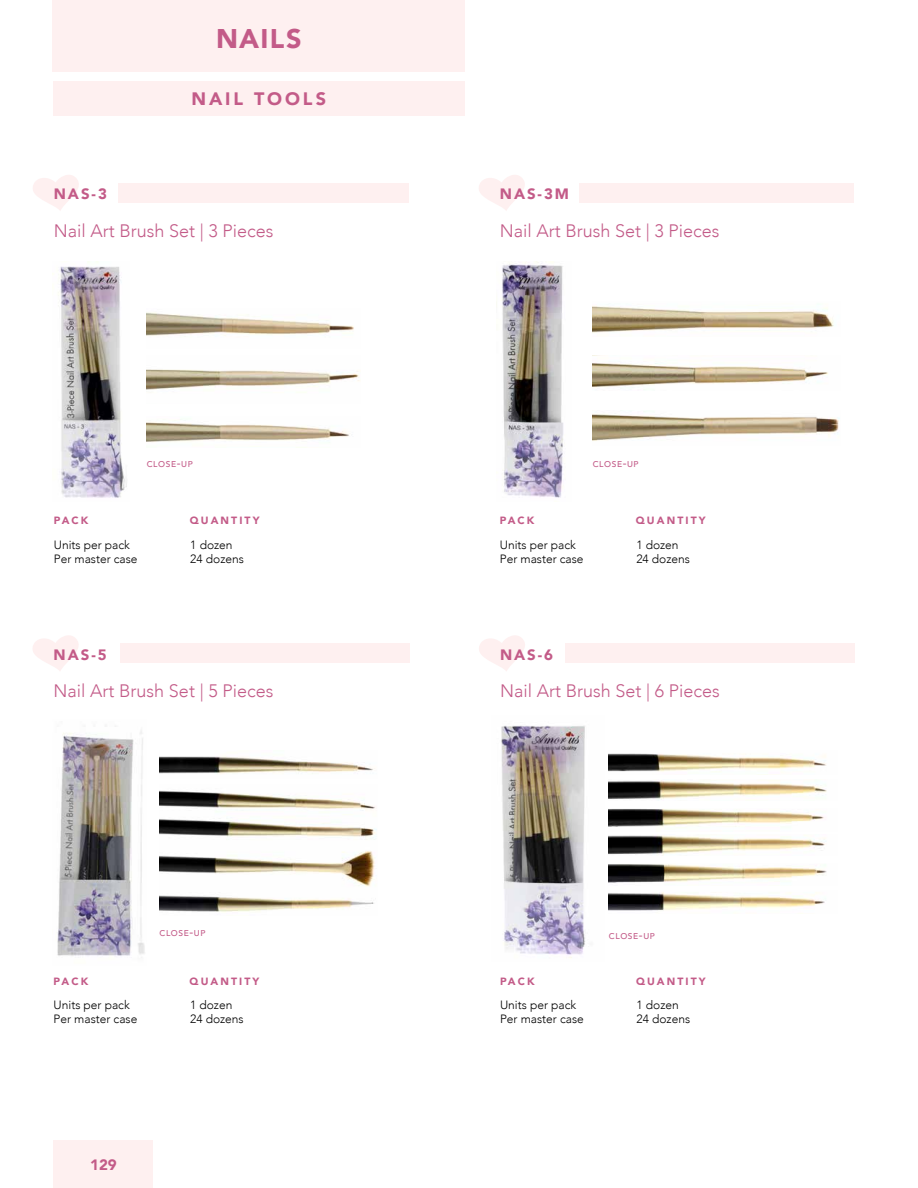
<style>
.page{position:relative;width:918px;height:1188px;background:#fff}
.page>*{position:absolute;margin:0;border:0;box-sizing:border-box;transform-origin:0 0}
.t1{font:900 27px "Avenir";letter-spacing:.045em;color:#c35b88}
.t2{font:300 18px "Avenir";color:#c35b88}
.t3{font:900 18px "Avenir";letter-spacing:.16em;color:#c35b88}
.t4{font:900 15px "Avenir";letter-spacing:.13em;color:#c35b88}
.t5{font:300 12px "Avenir";color:#000}
.t6{font:900 10.5px "Avenir";letter-spacing:.2em;color:#c35b88}
.t7{font:500 8.4px "Avenir";letter-spacing:.07em;color:#c35b88}
.s1{font-size:12px}
</style>
<div class="page">
<div style="left:53px;top:1141px;width:100px;height:47px;background:#fef0f0"></div>
<div style="left:52px;top:0;width:413px;height:72px;background:#fef0f0"></div>
<div style="left:53px;top:81px;width:411px;height:35px;background:#fef0f0"></div>
<svg style="left:33px;top:635px;width:46px;height:36px"></svg>
<div style="left:120px;top:644px;width:290px;height:19px;background:#fef0f0"></div>
<img style="left:57px;top:726px;width:88px;height:230px">
<svg style="left:479px;top:635px;width:46px;height:36px"></svg>
<div style="left:565px;top:644px;width:290px;height:19px;background:#fef0f0"></div>
<img style="left:160px;top:790px;width:217px;height:122px">
<img style="left:160px;top:756px;width:215px;height:18px">
<img style="left:501px;top:725px;width:84px;height:233px">
<img style="left:609px;top:835px;width:217px;height:20px">
<img style="left:609px;top:864px;width:218px;height:19px">
<img style="left:609px;top:892px;width:216px;height:19px">
<img style="left:609px;top:809px;width:215px;height:18px">
<img style="left:609px;top:780px;width:218px;height:19px">
<img style="left:609px;top:753px;width:217px;height:19px">
<svg style="left:33px;top:175px;width:46px;height:35px"></svg>
<div style="left:119px;top:183px;width:290px;height:20px;background:#fef0f0"></div>
<img style="left:147px;top:312px;width:207px;height:24px">
<img style="left:147px;top:369px;width:213px;height:21px">
<img style="left:147px;top:420px;width:202px;height:22px">
<svg style="left:479px;top:175px;width:46px;height:35px"></svg>
<div style="left:579px;top:183px;width:275px;height:20px;background:#fef0f0"></div>
<img style="left:593px;top:306px;width:241px;height:27px">
<img style="left:593px;top:363px;width:235px;height:27px">
<img style="left:593px;top:411px;width:247px;height:30px">
<img style="left:58px;top:266px;width:69px;height:232px">
<img style="left:496px;top:262px;width:68px;height:236px">
<h1 class="t1" style="left:216px;top:15px;width:87px">NAILS</h1>
<p class="t4" style="left:54px;top:181px;width:55px">NAS-3</p>
<h2 class="t3" style="left:192px;top:83px;width:136px">NAIL TOOLS</h2>
<h2 class="t2" style="left:54px;top:220px;width:221px">Nail Art Brush Set | 3 Pieces</h2>
<p class="t4" style="left:500px;top:181px;width:71px">NAS-3M</p>
<h2 class="t2" style="left:500px;top:220px;width:221px">Nail Art Brush Set | 3 Pieces</h2>
<p class="t7" style="left:147px;top:457px;width:47px">CLOSE<span class="s1">-</span>UP</p>
<p class="t7" style="left:593px;top:457px;width:47px">CLOSE<span class="s1">-</span>UP</p>
<p class="t6" style="left:54px;top:512px;width:36px">PACK</p>
<p class="t6" style="left:190px;top:512px;width:71px">QUANTITY</p>
<p class="t5" style="left:54px;top:537px;width:78px">Units per pack</p>
<p class="t5" style="left:190px;top:537px;width:44px">1 dozen</p>
<p class="t5" style="left:54px;top:552px;width:85px">Per master case</p>
<p class="t5" style="left:190px;top:552px;width:55px">24 dozens</p>
<p class="t6" style="left:500px;top:512px;width:36px">PACK</p>
<p class="t6" style="left:636px;top:512px;width:71px">QUANTITY</p>
<p class="t5" style="left:500px;top:537px;width:78px">Units per pack</p>
<p class="t5" style="left:636px;top:537px;width:44px">1 dozen</p>
<p class="t5" style="left:500px;top:552px;width:85px">Per master case</p>
<p class="t5" style="left:636px;top:552px;width:55px">24 dozens</p>
<p class="t4" style="left:54px;top:642px;width:55px">NAS-5</p>
<p class="t4" style="left:500px;top:642px;width:55px">NAS-6</p>
<h2 class="t2" style="left:54px;top:680px;width:221px">Nail Art Brush Set | 5 Pieces</h2>
<h2 class="t2" style="left:500px;top:680px;width:221px">Nail Art Brush Set | 6 Pieces</h2>
<p class="t7" style="left:160px;top:926px;width:47px">CLOSE<span class="s1">-</span>UP</p>
<p class="t7" style="left:609px;top:929px;width:47px">CLOSE<span class="s1">-</span>UP</p>
<p class="t6" style="left:54px;top:972px;width:36px">PACK</p>
<p class="t6" style="left:190px;top:972px;width:71px">QUANTITY</p>
<p class="t5" style="left:54px;top:998px;width:78px">Units per pack</p>
<p class="t5" style="left:190px;top:998px;width:44px">1 dozen</p>
<p class="t5" style="left:54px;top:1012px;width:85px">Per master case</p>
<p class="t5" style="left:190px;top:1012px;width:55px">24 dozens</p>
<p class="t4" style="left:90px;top:1152px;width:28px">129</p>
<p class="t6" style="left:500px;top:972px;width:36px">PACK</p>
<p class="t6" style="left:636px;top:972px;width:71px">QUANTITY</p>
<p class="t5" style="left:500px;top:998px;width:78px">Units per pack</p>
<p class="t5" style="left:637px;top:998px;width:44px">1 dozen</p>
<p class="t5" style="left:500px;top:1012px;width:85px">Per master case</p>
<p class="t5" style="left:637px;top:1012px;width:55px">24 dozens</p>
</div>
